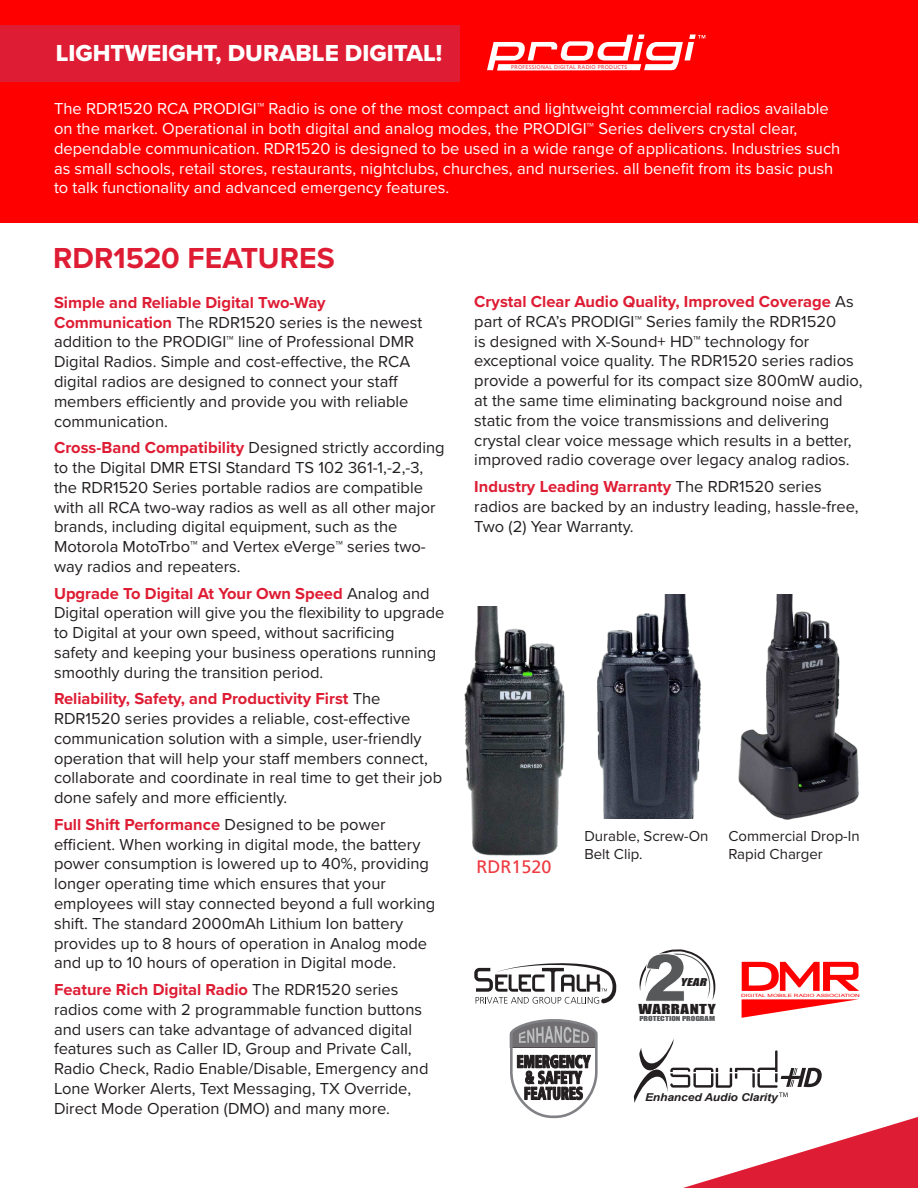
<style>
.page{position:relative;width:918px;height:1188px;background:#fff}
.page>*{position:absolute;margin:0;border:0;box-sizing:border-box;transform-origin:0 0}
.t1{font:700 30px "Proxima Nova";color:#de1d34}
.t2{font:24px "Proxima Nova Extrabld";color:#fff}
.t3{font:18px "Frutiger LT";color:#ee3a41}
.t4{font:16.5px/19.8px "Proxima Nova";color:#231f20}
.t5{font:16.5px/19.8px "Proxima Nova";color:#fff}
.t6{font:15px/18px "Proxima Nova";color:#231f20}
.t7{font:12.6px "Impact";letter-spacing:.03em;color:#231f20;scale:1.33 1}
.t8{font:italic 700 10.8px "Arial";letter-spacing:-.01em;color:#231f20;scale:1.11 1}
.t9{font:italic 9.9px "Impact";color:#231f20;scale:1.33 1}
.t10{font:6.3px "Impact";color:#57585a;scale:1.33 1}
.t11{font:5.4px "Frutiger CE";letter-spacing:.045em;color:#ee3a41}
.t12{font:4.35px "Arial";letter-spacing:-.01em;color:#f00;scale:1.49 1}
.s1{font-weight:700;color:#de1d34}
</style>
<div class="page">
<svg style="left:550px;top:1096px;width:368px;height:92px"></svg>
<div style="left:0;top:0;width:918px;height:222px;background:#f00"></div>
<div style="left:0;top:26px;width:459px;height:56px;background:#de1d34"></div>
<svg style="left:639px;top:949px;width:77px;height:53px"></svg>
<svg style="left:634px;top:1038px;width:188px;height:65px"></svg>
<svg style="left:474px;top:963px;width:143px;height:41px"></svg>
<svg style="left:487px;top:34px;width:218px;height:37px"></svg>
<svg style="left:510px;top:1019px;width:88px;height:99px"></svg>
<img style="left:738px;top:594px;width:121px;height:226px">
<img style="left:464px;top:607px;width:101px;height:249px">
<img style="left:597px;top:594px;width:104px;height:225px">
<svg style="left:742px;top:999px;width:116px;height:19px"></svg>
<svg style="left:742px;top:962px;width:117px;height:29px"></svg>
<h2 class="t2" style="left:56px;top:43px;width:388px">LIGHTWEIGHT, DURABLE DIGITAL!</h2>
<p class="t11" style="left:511px;top:64px;width:117px">PROFESSIONAL DIGITAL RADIO PRODUCTS</p>
<p class="t5" style="left:54px;top:100px;width:788px">The RDR1520 RCA PRODIGI™ Radio is one of the most compact and lightweight commercial radios available on the market. Operational in both digital and analog modes, the PRODIGI™ Series delivers crystal clear, dependable communication. RDR1520 is designed to be used in a wide range of applications. Industries such as small schools, retail stores, restaurants, nightclubs, churches, and nurseries. all benefit from its basic push to talk functionality and advanced emergency features.</p>
<h1 class="t1" style="left:53px;top:246px;width:283px">RDR1520 FEATURES</h1>
<p class="t4" style="left:54px;top:293px;width:370px"><span class="s1">Simple and Reliable Digital Two-Way Communication</span> The RDR1520 series is the newest addition to the PRODIGI™ line of Professional DMR Digital Radios. Simple and cost-effective, the RCA digital radios are designed to connect your staff members efficiently and provide you with reliable communication.</p>
<p class="t4" style="left:54px;top:439px;width:392px"><span class="s1">Cross-Band Compatibility</span> Designed strictly according to the Digital DMR ETSI Standard TS 102 361-1,-2,-3, the RDR1520 Series portable radios are compatible with all RCA two-way radios as well as all other major brands, including digital equipment, such as the Motorola MotoTrbo™ and Vertex eVerge™ series two&shy;way radios and repeaters.</p>
<p class="t4" style="left:54px;top:584px;width:392px"><span class="s1">Upgrade To Digital At Your Own Speed</span> Analog and Digital operation will give you the flexibility to upgrade to Digital at your own speed, without sacrificing<br>safety and keeping your business operations running smoothly during the transition period.</p>
<p class="t4" style="left:54px;top:690px;width:390px"><span class="s1">Reliability, Safety, and Productivity First</span> The RDR1520 series provides a reliable, cost-effective communication solution with a simple, user-friendly operation that will help your staff members connect, collaborate and coordinate in real time to get their job done safely and more efficiently.</p>
<p class="t4" style="left:54px;top:815px;width:383px"><span class="s1">Full Shift Performance</span> Designed to be power efficient. When working in digital mode, the battery power consumption is lowered up to 40%, providing longer operating time which ensures that your employees will stay connected beyond a full working shift. The standard 2000mAh Lithium Ion battery provides up to 8 hours of operation in Analog mode and up to 10 hours of operation in Digital mode.</p>
<p class="t4" style="left:54px;top:981px;width:376px"><span class="s1">Feature Rich Digital Radio</span> The RDR1520 series radios come with 2 programmable function buttons and users can take advantage of advanced digital features such as Caller ID, Group and Private Call, Radio Check, Radio Enable/Disable, Emergency and Lone Worker Alerts, Text Messaging, TX Override, Direct Mode Operation (DMO) and many more.</p>
<p class="t4" style="left:474px;top:293px;width:390px"><span class="s1">Crystal Clear Audio Quality, Improved Coverage</span> As part of RCA’s PRODIGI™ Series family the RDR1520<br>is designed with X-Sound+ HD™ technology for exceptional voice quality. The RDR1520 series radios provide a powerful for its compact size 800mW audio, at the same time eliminating background noise and static from the voice transmissions and delivering crystal clear voice message which results in a better, improved radio coverage over legacy analog radios.</p>
<p class="t4" style="left:474px;top:478px;width:386px"><span class="s1">Industry Leading Warranty</span> The RDR1520 series radios are backed by an industry leading, hassle-free,<br>Two (2) Year Warranty.</p>
<p class="t3" style="left:476px;top:856px;width:77px">RDR1520</p>
<p class="t6" style="left:584px;top:827px;width:126px">Durable, Screw-On<br>Belt Clip.</p>
<p class="t6" style="left:728px;top:827px;width:133px">Commercial Drop-In<br>Rapid Charger</p>
<p class="t9" style="left:680px;top:977px;width:23px">YEAR</p>
<p class="t7" style="left:639px;top:1002px;width:60px">WARRANTY</p>
<p class="t10" style="left:639px;top:1015px;width:58px">PROTECTION PROGRAM</p>
<p class="t12" style="left:741px;top:993px;width:81px">DIGITAL MOBILE RADIO ASSOCIATION</p>
<p class="t8" style="left:645px;top:1093px;width:121px">Enhanced Audio Clarity</p>
</div>
